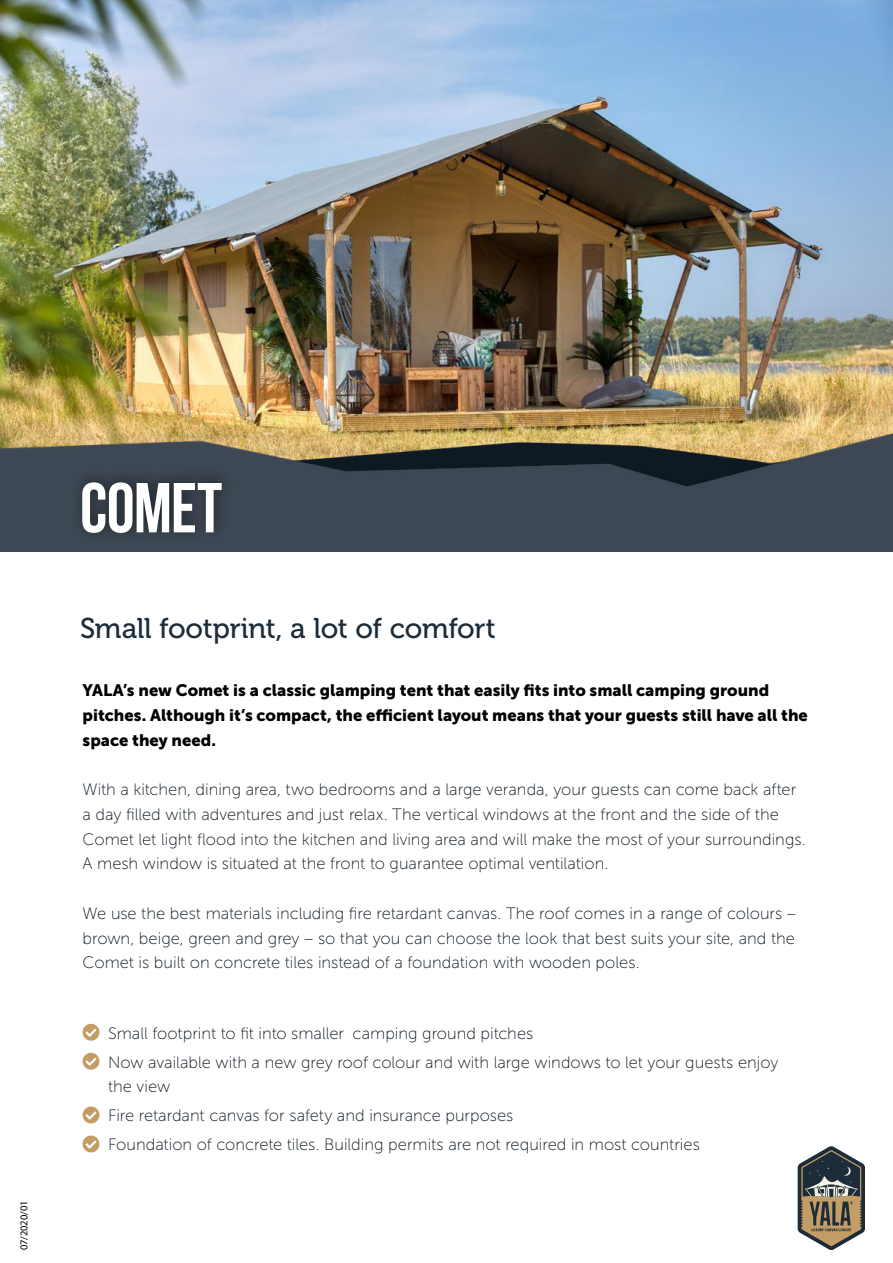
<style>
.page{position:relative;width:893px;height:1263px;background:#fff}
.page>*{position:absolute;margin:0;border:0;box-sizing:border-box;transform-origin:0 0}
.t1{font:70.5px "Bebas Neue";letter-spacing:-.01em;color:#fff}
.t2{font:28.5px "Museo 500";letter-spacing:-.01em;color:#1d2c39}
.t3{font:16.5px/24.8px "Museo Sans 100";color:#0e1922}
.t4{font:16.5px/24.8px "Museo Sans 900";color:#000}
.t5{font:10.5px "Myriad Pro";letter-spacing:-.015em;color:#000}
</style>
<div class="page">
<img style="left:0;top:0;width:893px;height:434px">
<svg style="left:83px;top:1024px;width:16px;height:17px"></svg>
<svg style="left:83px;top:1053px;width:16px;height:17px"></svg>
<svg style="left:83px;top:1106px;width:16px;height:17px"></svg>
<svg style="left:83px;top:1135px;width:16px;height:17px"></svg>
<img style="left:83px;top:412px;width:810px;height:22px">
<img style="left:0;top:434px;width:893px;height:118px">
<div style="left:70px;top:466px;width:168px;height:78px;background:#000;opacity:.5"></div>
<svg style="left:798px;top:1146px;width:67px;height:104px"></svg>
<p class="t5" style="left:17px;top:1250px;width:51px;rotate:-90deg">07/2020/01</p>
<h1 class="t1" style="left:80px;top:469px;width:144px">COMET</h1>
<h2 class="t2" style="left:80px;top:612px;width:417px">Small footprint, a lot of comfort</h2>
<p class="t4" style="left:83px;top:678px;width:727px">YALA’s new Comet is a classic glamping tent that easily fits into small camping ground pitches. Although it’s compact, the efficient layout means that your guests still have all the space they need.</p>
<p class="t3" style="left:83px;top:777px;width:725px">With a kitchen, dining area, two bedrooms and a large veranda, your guests can come back after a day filled with adventures and just relax. The vertical windows at the front and the side of the Comet let light flood into the kitchen and living area and will make the most of your surroundings.<br>A mesh window is situated at the front to guarantee optimal ventilation.</p>
<p class="t3" style="left:83px;top:901px;width:715px;text-align:justify">We use the best materials including fire retardant canvas. The roof comes in a range of colours – brown, beige, green and grey – so that you can choose the look that best suits your site, and the Comet is built on concrete tiles instead of a foundation with wooden poles.</p>
<p class="t3" style="left:108px;top:1018px;width:672px;line-height:29px">Small footprint to fit into smaller camping ground pitches<br>Now available with a new grey roof colour and with large windows to let your guests enjoy</p>
<p class="t3" style="left:108px;top:1072px;width:593px;line-height:29px">the view<br>Fire retardant canvas for safety and insurance purposes<br>Foundation of concrete tiles. Building permits are not required in most countries</p>
</div>
